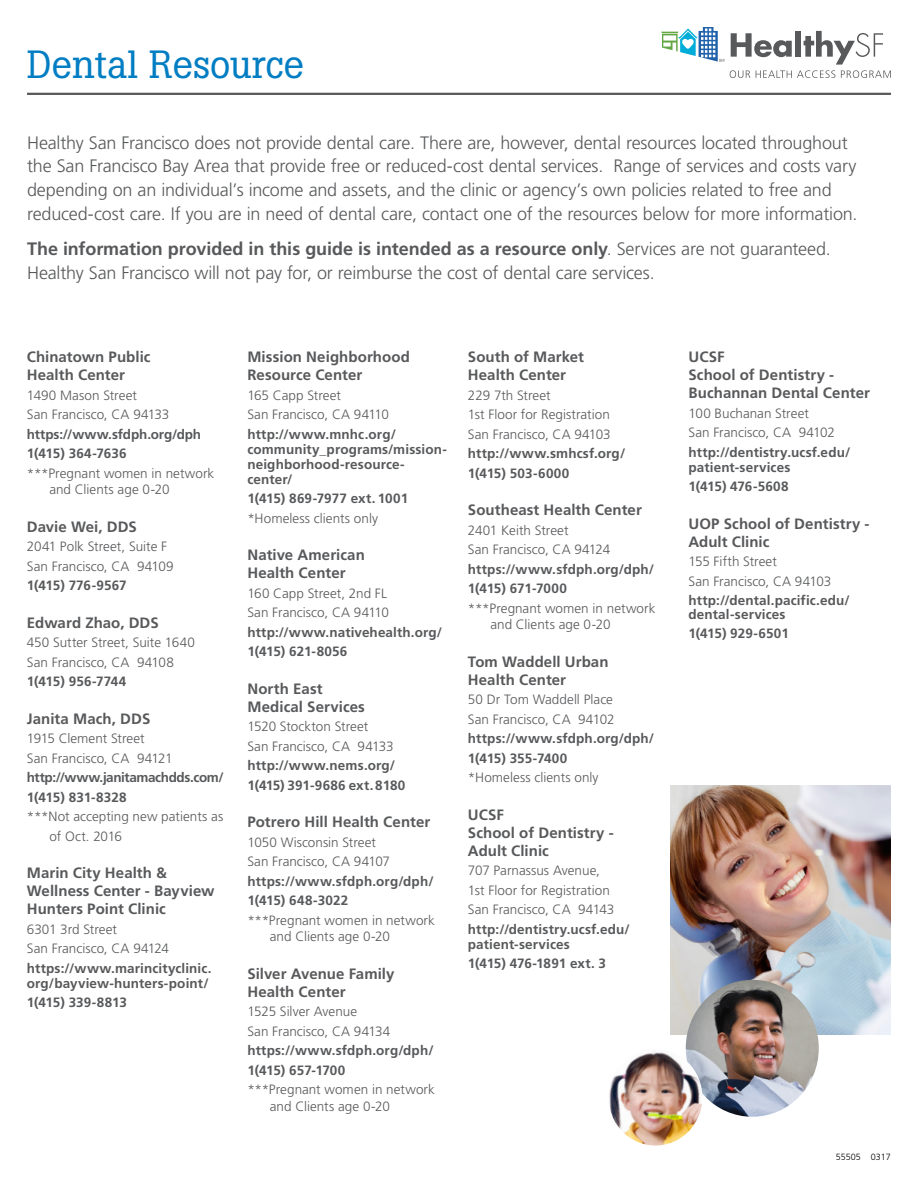
<style>
.page{position:relative;width:918px;height:1188px;background:#fff}
.page>*{position:absolute;margin:0;border:0;box-sizing:border-box;transform-origin:0 0}
.t1{font:39px "Boton";color:#007dc3}
.t2{font:300 18px/24px "Frutiger";letter-spacing:-.01em;color:#58595b}
.t3{font:700 15px/18px "Frutiger";letter-spacing:.005em;color:#58595b}
.t4{font:300 13.5px/19.5px "Frutiger";color:#58595b}
.t5{font:700 13.5px/19.5px "Frutiger";letter-spacing:.01em;color:#58595b}
.t6{font:700 13.5px/19.5px "Frutiger";letter-spacing:-.01em;color:#58595b}
.t7{font:700 13.5px/19.5px "Frutiger";letter-spacing:-.03em;color:#58595b}
.t8{font:700 13.5px "Frutiger";letter-spacing:-.015em;color:#58595b}
.t9{font:300 9px "Frutiger";color:#000}
.s1{font-weight:700}
</style>
<div class="page">
<svg style="left:730px;top:31px;width:161px;height:47px"></svg>
<svg style="left:661px;top:27px;width:63px;height:35px"></svg>
<hr style="left:27px;top:93px;width:864px;height:2px;background:#58595b">
<img style="left:671px;top:786px;width:219px;height:248px">
<img style="left:686px;top:980px;width:133px;height:137px">
<img style="left:609px;top:1049px;width:93px;height:97px">
<h1 class="t1" style="left:27px;top:41px;width:279px">Dental Resource</h1>
<p class="t2" style="left:27px;top:131px;width:832px">Healthy San Francisco does not provide dental care. There are, however, dental resources located throughout the San Francisco Bay Area that provide free or reduced-cost dental services. Range of services and costs vary depending on an individual’s income and assets, and the clinic or agency’s own policies related to free and reduced-cost care. If you are in need of dental care, contact one of the resources below for more information.</p>
<h2 class="t2" style="left:27px;top:237px;width:805px"><span class="s1">The information provided in this guide is intended as a resource only</span>. Services are not guaranteed.<br>Healthy San Francisco will not pay for, or reimburse the cost of dental care services.</h2>
<p class="t3" style="left:27px;top:348px;width:125px">Chinatown Public<br>Health Center</p>
<p class="t4" style="left:27px;top:386px;width:144px">1490 Mason Street<br>San Francisco, CA 94133</p>
<p class="t6" style="left:27px;top:424px;width:176px">https://www.sfdph.org/dph<br>1(415) 364-7636</p>
<p class="t4" style="left:49px;top:465px;width:167px;line-height:16.5px;text-indent:-23px">***Pregnant women in network and Clients age 0-20</p>
<p class="t3" style="left:27px;top:518px;width:112px">Davie Wei, DDS</p>
<p class="t4" style="left:27px;top:537px;width:148px">2041 Polk Street, Suite F<br>San Francisco, CA 94109</p>
<p class="t5" style="left:27px;top:576px;width:101px">1(415) 776-9567</p>
<p class="t3" style="left:27px;top:614px;width:133px">Edward Zhao, DDS</p>
<p class="t4" style="left:27px;top:633px;width:170px">450 Sutter Street, Suite 1640<br>San Francisco, CA 94108</p>
<p class="t5" style="left:27px;top:672px;width:101px">1(415) 956-7744</p>
<p class="t3" style="left:27px;top:710px;width:125px">Janita Mach, DDS</p>
<p class="t4" style="left:27px;top:729px;width:147px">1915 Clement Street<br>San Francisco, CA 94121</p>
<p class="t7" style="left:27px;top:768px;width:198px">http://www.janitamachdds.com/<br>1(415) 831-8328</p>
<p class="t4" style="left:49px;top:807px;width:175px;text-indent:-23px">***Not accepting new patients as of Oct. 2016</p>
<p class="t3" style="left:27px;top:864px;width:189px">Marin City Health &amp;<br>Wellness Center - Bayview<br>Hunters Point Clinic</p>
<p class="t4" style="left:27px;top:920px;width:144px">6301 3rd Street<br>San Francisco, CA 94124</p>
<p class="t5" style="left:27px;top:960px;width:186px;line-height:15px">https://www.marincityclinic. org/bayview-hunters-point/</p>
<p class="t5" style="left:27px;top:993px;width:102px">1(415) 339-8813</p>
<p class="t3" style="left:247px;top:348px;width:164px">Mission Neighborhood<br>Resource Center</p>
<p class="t4" style="left:247px;top:386px;width:143px">165 Capp Street<br>San Francisco, CA 94110</p>
<p class="t5" style="left:247px;top:426px;width:201px;line-height:15px">http://www.mnhc.org/ community_programs/mission&shy;neighborhood-resource&shy;center/</p>
<p class="t5" style="left:247px;top:489px;width:162px">1(415) 869-7977 ext. 1001</p>
<p class="t4" style="left:247px;top:508px;width:132px">*Homeless clients only</p>
<p class="t3" style="left:247px;top:546px;width:119px">Native American<br>Health Center</p>
<p class="t4" style="left:247px;top:583px;width:143px">160 Capp Street, 2nd FL<br>San Francisco, CA 94110</p>
<p class="t5" style="left:247px;top:622px;width:196px">http://www.nativehealth.org/<br>1(415) 621-8056</p>
<p class="t3" style="left:247px;top:679px;width:119px">North East<br>Medical Services</p>
<p class="t4" style="left:247px;top:717px;width:148px">1520 Stockton Street<br>San Francisco, CA 94133</p>
<p class="t5" style="left:247px;top:756px;width:160px">http://www.nems.org/<br>1(415) 391-9686 ext.8180</p>
<p class="t3" style="left:247px;top:813px;width:184px">Potrero Hill Health Center</p>
<p class="t4" style="left:247px;top:832px;width:144px">1050 Wisconsin Street<br>San Francisco, CA 94107</p>
<p class="t5" style="left:247px;top:871px;width:188px">https://www.sfdph.org/dph/<br>1(415) 648-3022</p>
<p class="t4" style="left:270px;top:912px;width:167px;line-height:16.5px;text-indent:-23px">***Pregnant women in network and Clients age 0-20</p>
<p class="t3" style="left:247px;top:964px;width:149px">Silver Avenue Family<br>Health Center</p>
<p class="t4" style="left:247px;top:1002px;width:144px">1525 Silver Avenue<br>San Francisco, CA 94134</p>
<p class="t5" style="left:247px;top:1041px;width:188px">https://www.sfdph.org/dph/<br>1(415) 657-1700</p>
<p class="t4" style="left:270px;top:1081px;width:167px;line-height:16.5px;text-indent:-23px">***Pregnant women in network and Clients age 0-20</p>
<p class="t3" style="left:468px;top:348px;width:118px">South of Market<br>Health Center</p>
<p class="t4" style="left:468px;top:386px;width:144px">229 7th Street<br>1st Floor for Registration<br>San Francisco, CA 94103</p>
<p class="t5" style="left:468px;top:444px;width:159px">http://www.smhcsf.org/<br>1(415) 503-6000</p>
<p class="t3" style="left:468px;top:501px;width:175px">Southeast Health Center</p>
<p class="t4" style="left:468px;top:521px;width:144px">2401 Keith Street<br>San Francisco, CA 94124</p>
<p class="t5" style="left:468px;top:559px;width:188px">https://www.sfdph.org/dph/<br>1(415) 671-7000</p>
<p class="t4" style="left:490px;top:600px;width:167px;line-height:16.5px;text-indent:-23px">***Pregnant women in network and Clients age 0-20</p>
<p class="t3" style="left:468px;top:653px;width:142px">Tom Waddell Urban<br>Health Center</p>
<p class="t4" style="left:468px;top:690px;width:148px">50 Dr Tom Waddell Place<br>San Francisco, CA 94102</p>
<p class="t5" style="left:468px;top:729px;width:188px">https://www.sfdph.org/dph/<br>1(415) 355-7400</p>
<p class="t4" style="left:468px;top:768px;width:132px">*Homeless clients only</p>
<p class="t3" style="left:468px;top:806px;width:147px">UCSF<br>School of Dentistry -<br>Adult Clinic</p>
<p class="t4" style="left:468px;top:861px;width:148px">707 Parnassus Avenue,<br>1st Floor for Registration<br>San Francisco, CA 94143</p>
<p class="t5" style="left:468px;top:921px;width:163px;line-height:15px">http://dentistry.ucsf.edu/ patient-services</p>
<p class="t6" style="left:468px;top:954px;width:140px">1(415) 476-1891 ext. 3</p>
<p class="t3" style="left:688px;top:348px;width:183px">UCSF<br>School of Dentistry -<br>Buchannan Dental Center</p>
<p class="t4" style="left:688px;top:404px;width:148px">100 Buchanan Street<br>San Francisco, CA 94102</p>
<p class="t5" style="left:688px;top:444px;width:163px;line-height:15px">http://dentistry.ucsf.edu/ patient-services</p>
<p class="t8" style="left:688px;top:478px;width:102px">1(415) 476-5608</p>
<p class="t3" style="left:688px;top:514px;width:183px">UOP School of Dentistry -<br>Adult Clinic</p>
<p class="t4" style="left:688px;top:552px;width:144px">155 Fifth Street<br>San Francisco, CA 94103</p>
<p class="t5" style="left:688px;top:594px;width:163px;line-height:13.5px">http://dental.pacific.edu/ dental-services</p>
<p class="t5" style="left:688px;top:624px;width:102px">1(415) 929-6501</p>
<p class="t9" style="left:836px;top:1152px;width:57px">55505 0317</p>
</div>
